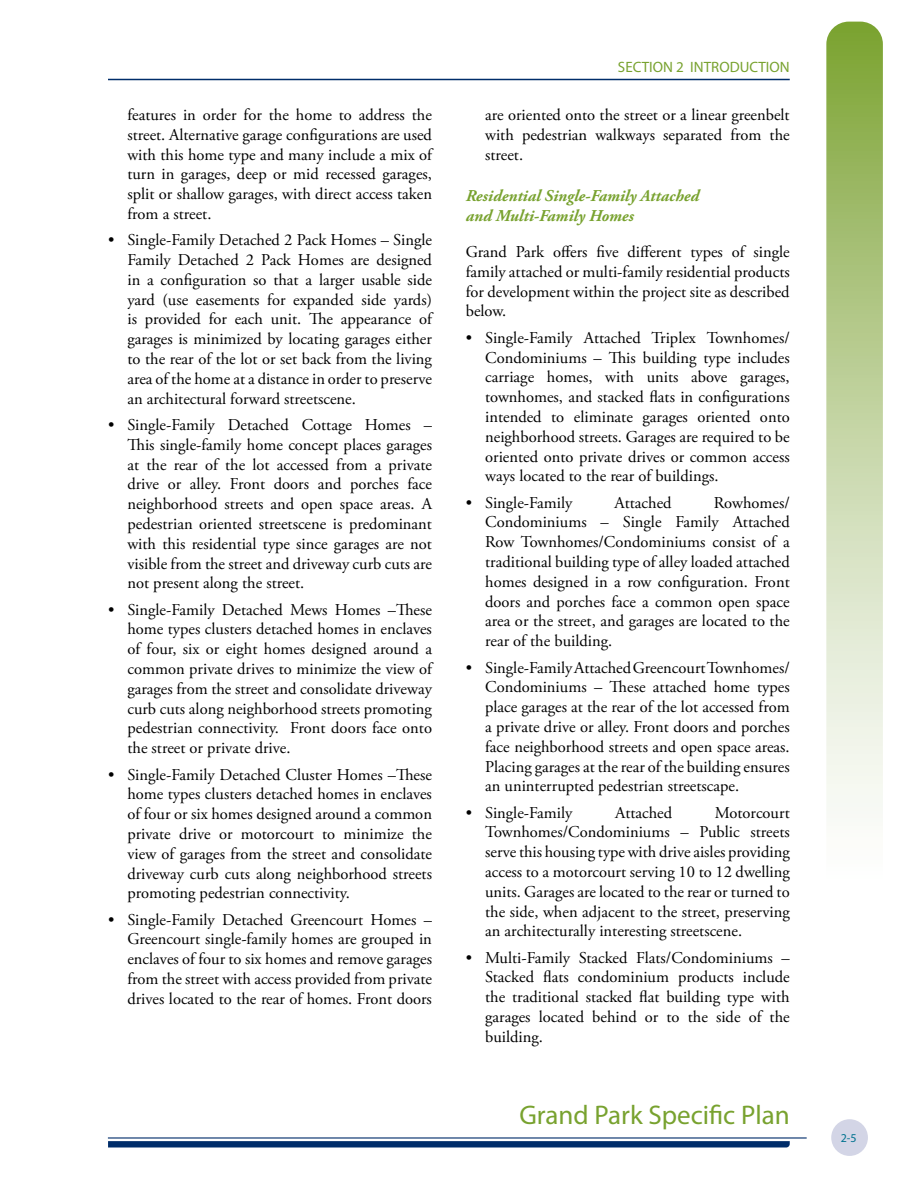
<style>
.page{position:relative;width:918px;height:1188px;background:#fff}
.page>*{position:absolute;margin:0;border:0;box-sizing:border-box;transform-origin:0 0}
.t1{font:27px "Myriad Pro";color:#78a22f}
.t2{font:16.5px/19.8px "Adobe Garamond Pro";color:#000;text-align:justify}
.t3{font:italic 700 16.5px/19.8px "Adobe Garamond Pro";color:#78a22f}
.t4{font:15px "Myriad Pro";color:#78a22f}
.t5{font:12px "Myriad Pro";color:#00728f}
</style>
<div class="page">
<svg style="left:826px;top:22px;width:57px;height:789px"></svg>
<div style="left:831px;top:1119px;width:37px;height:37px;background:#d3d5e6;border-radius:50%"></div>
<hr style="left:108px;top:79px;width:682px;height:1px;background:#002d6a">
<hr style="left:108px;top:1137px;width:699px;height:2px;background:#002d6a">
<svg style="left:108px;top:1141px;width:682px;height:7px"></svg>
<p class="t2" style="left:127px;top:105px;width:306px">features in order for the home to address the street. Alternative garage configurations are used with this home type and many include a mix of turn in garages, deep or mid recessed garages, split or shallow garages, with direct access taken from a street.</p>
<p class="t2" style="left:127px;top:231px;width:306px;text-indent:-19px">• Single-Family Detached 2 Pack Homes – Single Family Detached 2 Pack Homes are designed in a configuration so that a larger usable side yard (use easements for expanded side yards) is provided for each unit. The appearance of garages is minimized by locating garages either to the rear of the lot or set back from the living area of the home at a distance in order to preserve an architectural forward streetscene.</p>
<p class="t2" style="left:127px;top:415px;width:306px;text-indent:-19px">• Single-Family Detached Cottage Homes – This single-family home concept places garages at the rear of the lot accessed from a private drive or alley. Front doors and porches face neighborhood streets and open space areas. A pedestrian oriented streetscene is predominant with this residential type since garages are not visible from the street and driveway curb cuts are not present along the street.</p>
<p class="t2" style="left:127px;top:600px;width:306px;text-indent:-19px">• Single-Family Detached Mews Homes –These home types clusters detached homes in enclaves of four, six or eight homes designed around a common private drives to minimize the view of garages from the street and consolidate driveway curb cuts along neighborhood streets promoting pedestrian connectivity. Front doors face onto the street or private drive.</p>
<p class="t2" style="left:127px;top:765px;width:306px;text-indent:-19px">• Single-Family Detached Cluster Homes –These home types clusters detached homes in enclaves of four or six homes designed around a common private drive or motorcourt to minimize the view of garages from the street and consolidate driveway curb cuts along neighborhood streets promoting pedestrian connectivity.</p>
<p class="t2" style="left:127px;top:910px;width:306px;text-indent:-19px">• Single-Family Detached Greencourt Homes – Greencourt single-family homes are grouped in enclaves of four to six homes and remove garages from the street with access provided from private drives located to the rear of homes. Front doors</p>
<p class="t4" style="left:618px;top:58px;width:173px">SECTION 2 INTRODUCTION</p>
<p class="t2" style="left:485px;top:105px;width:306px">are oriented onto the street or a linear greenbelt with pedestrian walkways separated from the street.</p>
<p class="t3" style="left:466px;top:186px;width:235px">Residential Single-Family Attached and Multi-Family Homes</p>
<p class="t2" style="left:466px;top:243px;width:326px">Grand Park offers five different types of single family attached or multi-family residential products for development within the project site as described below.</p>
<p class="t2" style="left:485px;top:328px;width:306px;text-indent:-19px">• Single-Family Attached Triplex Townhomes/ Condominiums – This building type includes carriage homes, with units above garages, townhomes, and stacked flats in configurations intended to eliminate garages oriented onto neighborhood streets. Garages are required to be oriented onto private drives or common access ways located to the rear of buildings.</p>
<p class="t2" style="left:466px;top:493px;width:108px">• Single-Family</p>
<p class="t2" style="left:615px;top:493px;width:59px">Attached</p>
<p class="t2" style="left:485px;top:493px;width:306px;text-indent:229px">Rowhomes/ Condominiums – Single Family Attached Row Townhomes/Condominiums consist of a traditional building type of alley loaded attached homes designed in a row configuration. Front doors and porches face a common open space area or the street, and garages are located to the rear of the building.</p>
<p class="t2" style="left:485px;top:658px;width:306px;text-indent:-19px">• Single-Family Attached Greencourt Townhomes/ Condominiums – These attached home types place garages at the rear of the lot accessed from a private drive or alley. Front doors and porches face neighborhood streets and open space areas.<br>Placing garages at the rear of the building ensures an uninterrupted pedestrian streetscape.</p>
<p class="t2" style="left:466px;top:803px;width:108px">• Single-Family</p>
<p class="t2" style="left:615px;top:803px;width:59px">Attached</p>
<p class="t2" style="left:485px;top:803px;width:306px;text-indent:230px">Motorcourt Townhomes/Condominiums – Public streets serve this housing type with drive aisles providing access to a motorcourt serving 10 to 12 dwelling units. Garages are located to the rear or turned to the side, when adjacent to the street, preserving an architecturally interesting streetscene.</p>
<p class="t2" style="left:485px;top:948px;width:306px;text-indent:-19px">• Multi-Family Stacked Flats/Condominiums – Stacked flats condominium products include the traditional stacked flat building type with garages located behind or to the side of the building.</p>
<h1 class="t1" style="left:520px;top:1099px;width:272px">Grand Park Specific Plan</h1>
<p class="t5" style="left:841px;top:1131px;width:17px">2-5</p>
</div>
